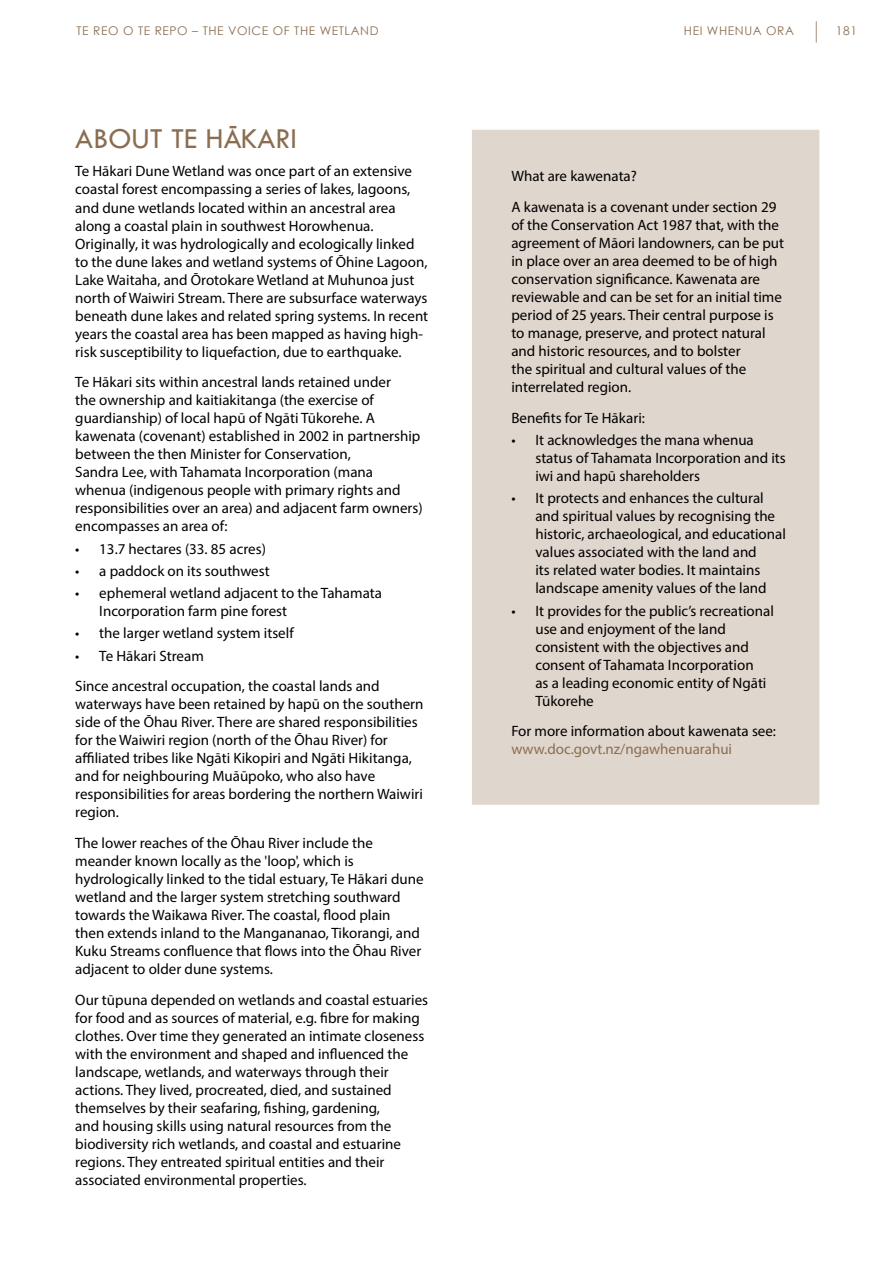
<style>
.page{position:relative;width:893px;height:1263px;background:#fff}
.page>*{position:absolute;margin:0;border:0;box-sizing:border-box;transform-origin:0 0}
.t1{font:30px "Tw Cen";color:#8b6e51}
.t2{font:15px/18px "Myriad Pro";color:#000}
.t3{font:15px "Myriad Pro";color:#8b6e51}
.t4{font:12px "Century Gothic";letter-spacing:.05em;color:#8b6e51}
</style>
<div class="page">
<svg style="left:816px;top:21px;width:1px;height:22px"></svg>
<div style="left:471px;top:129px;width:349px;height:677px;background:#dfd6cd;border:1px solid #fff"></div>
<p class="t4" style="left:77px;top:22px;width:304px">TE REO O TE REPO – THE VOICE OF THE WETLAND</p>
<p class="t4" style="left:684px;top:23px;width:112px">HEI WHENUA ORA</p>
<p class="t4" style="left:836px;top:22px;width:23px">181</p>
<h1 class="t1" style="left:228px;top:106px;width:11px">-</h1>
<p class="t2" style="left:75px;top:162px;width:354px">Te Hākari Dune Wetland was once part of an extensive coastal forest encompassing a series of lakes, lagoons, and dune wetlands located within an ancestral area along a coastal plain in southwest Horowhenua.<br>Originally, it was hydrologically and ecologically linked to the dune lakes and wetland systems of Ōhine Lagoon, Lake Waitaha, and Ōrotokare Wetland at Muhunoa just north of Waiwiri Stream. There are subsurface waterways beneath dune lakes and related spring systems. In recent years the coastal area has been mapped as having high&shy;risk susceptibility to liquefaction, due to earthquake.</p>
<p class="t2" style="left:75px;top:373px;width:349px">Te Hākari sits within ancestral lands retained under<br>the ownership and kaitiakitanga (the exercise of guardianship) of local hapū of Ngāti Tūkorehe. A kawenata (covenant) established in 2002 in partnership between the then Minister for Conservation,<br>Sandra Lee, with Tahamata Incorporation (mana whenua (indigenous people with primary rights and responsibilities over an area) and adjacent farm owners) encompasses an area of:</p>
<p class="t2" style="left:75px;top:539px;width:192px">• 13.7 hectares (33. 85 acres)</p>
<p class="t2" style="left:75px;top:561px;width:196px">• a paddock on its southwest</p>
<p class="t2" style="left:99px;top:584px;width:284px;text-indent:-24px">• ephemeral wetland adjacent to the Tahamata<br>Incorporation farm pine forest</p>
<p class="t2" style="left:75px;top:624px;width:220px">• the larger wetland system itself</p>
<p class="t2" style="left:75px;top:640px;width:306px;line-height:30.8px">• Te Hā kari Stream<br>Since ancestral occupation, the coastal lands and</p>
<p class="t2" style="left:75px;top:695px;width:350px">waterways have been retained by hapū on the southern side of the Ōhau River. There are shared responsibilities for the Waiwiri region (north of the Ōhau River) for affiliated tribes like Ngāti Kikopiri and Ngāti Hikitanga, and for neighbouring Muāūpoko, who also have responsibilities for areas bordering the northern Waiwiri region.</p>
<p class="t2" style="left:75px;top:834px;width:350px">The lower reaches of the Ōhau River include the meander known locally as the 'loop', which is hydrologically linked to the tidal estuary, Te Hā kari dune wetland and the larger system stretching southward towards the Waikawa River. The coastal, flood plain<br>then extends inland to the Mangananao, Tikorangi, and Kuku Streams confluence that flows into the Ōhau River adjacent to older dune systems.</p>
<p class="t2" style="left:75px;top:990px;width:354px">Our tūpuna depended on wetlands and coastal estuaries for food and as sources of material, e.g. fibre for making clothes. Over time they generated an intimate closeness with the environment and shaped and influenced the landscape, wetlands, and waterways through their actions. They lived, procreated, died, and sustained themselves by their seafaring, fishing, gardening,<br>and housing skills using natural resources from the biodiversity rich wetlands, and coastal and estuarine regions. They entreated spiritual entities and their associated environmental properties.</p>
<h1 class="t1" style="left:75px;top:121px;width:223px">ABOUT TE HAKARI</h1>
<p class="t2" style="left:511px;top:161px;width:267px;line-height:30.8px">What are kawenata?<br>A kawenata is a covenant under section 29</p>
<p class="t2" style="left:511px;top:216px;width:274px">of the Conservation Act 1987 that, with the agreement of Māori landowners, can be put in place over an area deemed to be of high conservation significance. Kawenata are reviewable and can be set for an initial time period of 25 years. Their central purpose is to manage, preserve, and protect natural and historic resources, and to bolster<br>the spiritual and cultural values of the interrelated region.</p>
<p class="t2" style="left:511px;top:409px;width:135px">Benefits for Te Hākari:</p>
<p class="t2" style="left:535px;top:431px;width:252px;text-indent:-24px">• It acknowledges the mana whenua status of Tahamata Incorporation and its iwi and hapū shareholders</p>
<p class="t2" style="left:535px;top:489px;width:252px;text-indent:-24px">• It protects and enhances the cultural and spiritual values by recognising the historic, archaeological, and educational values associated with the land and<br>its related water bodies. It maintains landscape amenity values of the land</p>
<p class="t2" style="left:535px;top:601px;width:240px;text-indent:-24px">• It provides for the public’s recreational use and enjoyment of the land consistent with the objectives and consent of Tahamata Incorporation<br>as a leading economic entity of Ngāti<br>Tū korehe</p>
<p class="t2" style="left:511px;top:722px;width:266px">For more information about kawenata see:</p>
<p class="t3" style="left:511px;top:740px;width:222px">www.doc.govt.nz/ngawhenuarahui</p>
</div>
